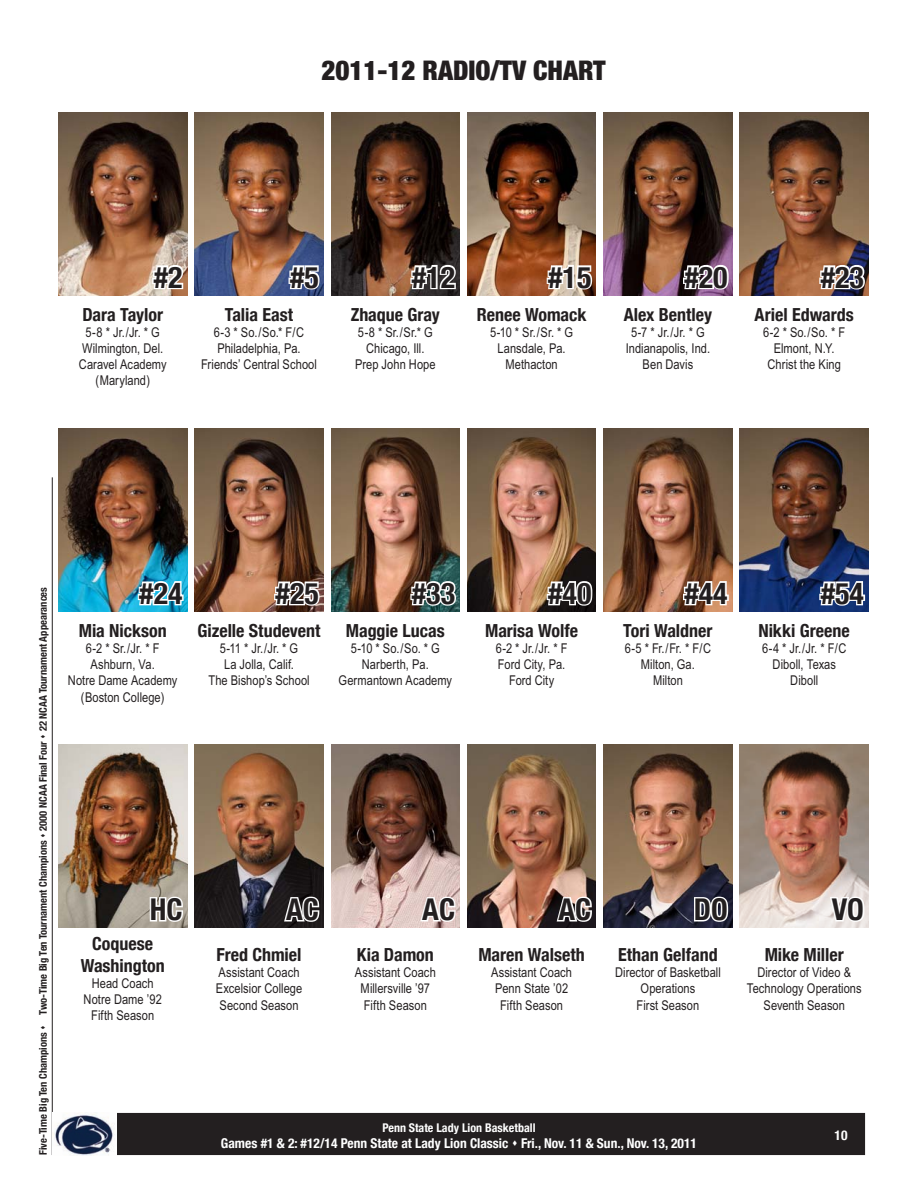
<style>
.page{position:relative;width:918px;height:1188px;background:#fff}
.page>*{position:absolute;margin:0;border:0;box-sizing:border-box;transform-origin:0 0}
.t1{font:700 condensed 30px "Helvetica Neue";color:#231f20}
.t2{font:900 condensed 27px "Helvetica Neue";color:#231f20}
.t3{font:700 condensed 18px/21.6px "Helvetica Neue";color:#231f20;text-align:center}
.t4{font:13.5px/16.2px "Arial Narrow";letter-spacing:.005em;color:#231f20;text-align:center}
.t5{font:700 condensed 13.5px "Helvetica Neue";color:#fff}
.t6{font:700 condensed 12px "Helvetica Neue";color:#fff}
.t7{font:700 condensed 10.5px "Helvetica Neue";color:#231f20}
</style>
<div class="page">
<div style="left:54px;top:1114px;width:810px;height:40px;background:#231f20"></div>
<div style="left:53px;top:1113px;width:812px;height:42px;border:2px solid #231f20"></div>
<hr style="left:52px;top:477px;width:1px;height:678px;background:#231f20">
<img style="left:53px;top:1113px;width:63px;height:42px">
<img style="left:58px;top:112px;width:129px;height:183px">
<svg style="left:151px;top:263px;width:34px;height:28px"></svg>
<img style="left:195px;top:112px;width:128px;height:183px">
<svg style="left:287px;top:264px;width:34px;height:28px"></svg>
<img style="left:740px;top:112px;width:128px;height:183px">
<svg style="left:818px;top:263px;width:49px;height:29px"></svg>
<img style="left:331px;top:112px;width:129px;height:183px">
<svg style="left:409px;top:263px;width:49px;height:28px"></svg>
<img style="left:467px;top:112px;width:129px;height:183px">
<svg style="left:545px;top:263px;width:49px;height:29px"></svg>
<img style="left:604px;top:112px;width:128px;height:183px">
<svg style="left:682px;top:263px;width:48px;height:29px"></svg>
<img style="left:58px;top:428px;width:129px;height:183px">
<svg style="left:136px;top:579px;width:49px;height:28px"></svg>
<img style="left:195px;top:428px;width:128px;height:183px">
<svg style="left:273px;top:579px;width:48px;height:29px"></svg>
<img style="left:740px;top:428px;width:128px;height:183px">
<svg style="left:818px;top:579px;width:49px;height:29px"></svg>
<img style="left:331px;top:428px;width:129px;height:183px">
<svg style="left:409px;top:579px;width:49px;height:29px"></svg>
<img style="left:467px;top:428px;width:129px;height:183px">
<svg style="left:545px;top:579px;width:49px;height:29px"></svg>
<img style="left:604px;top:428px;width:128px;height:183px">
<svg style="left:682px;top:579px;width:48px;height:28px"></svg>
<img style="left:58px;top:744px;width:129px;height:183px">
<svg style="left:148px;top:894px;width:37px;height:30px"></svg>
<img style="left:195px;top:744px;width:128px;height:183px">
<svg style="left:282px;top:874px;width:39px;height:50px"></svg>
<img style="left:740px;top:744px;width:128px;height:183px">
<svg style="left:828px;top:894px;width:38px;height:30px"></svg>
<img style="left:331px;top:744px;width:129px;height:183px">
<svg style="left:418px;top:874px;width:40px;height:50px"></svg>
<img style="left:467px;top:744px;width:129px;height:183px">
<svg style="left:555px;top:874px;width:39px;height:50px"></svg>
<img style="left:604px;top:744px;width:128px;height:183px">
<svg style="left:693px;top:894px;width:37px;height:30px"></svg>
<h2 class="t2" style="left:321px;top:54px;width:286px">2011-12 RADIO/TV CHART</h2>
<h1 class="t1" style="left:154px;top:259px;width:30px">#2</h1>
<h3 class="t3" style="left:82px;top:303px;width:82px">Dara Taylor</h3>
<p class="t4" style="left:79px;top:324px;width:89px">5-8 * Jr./Jr. * G<br>Wilmington, Del.<br>Caravel Academy (Maryland)</p>
<h1 class="t1" style="left:290px;top:259px;width:30px">#5</h1>
<h3 class="t3" style="left:225px;top:303px;width:70px">Talia East</h3>
<p class="t4" style="left:201px;top:324px;width:117px">6-3 * So./So.* F/C<br>Philadelphia, Pa.<br>Friends’ Central School</p>
<h1 class="t1" style="left:412px;top:259px;width:45px">#12</h1>
<h3 class="t3" style="left:351px;top:303px;width:91px">Zhaque Gray</h3>
<p class="t4" style="left:355px;top:324px;width:82px">5-8 * Sr./Sr.* G<br>Chicago, Ill.<br>Prep John Hope</p>
<h1 class="t1" style="left:548px;top:259px;width:45px">#15</h1>
<h3 class="t3" style="left:477px;top:303px;width:111px">Renee Womack</h3>
<p class="t4" style="left:490px;top:324px;width:85px">5-10 * Sr./Sr. * G<br>Lansdale, Pa.<br>Methacton</p>
<h1 class="t1" style="left:685px;top:259px;width:45px">#20</h1>
<h3 class="t3" style="left:624px;top:303px;width:90px">Alex Bentley</h3>
<p class="t4" style="left:626px;top:324px;width:86px">5-7 * Jr./Jr. * G<br>Indianapolis, Ind.<br>Ben Davis</p>
<h1 class="t1" style="left:821px;top:259px;width:45px">#23</h1>
<h3 class="t3" style="left:755px;top:303px;width:101px">Ariel Edwards</h3>
<p class="t4" style="left:763px;top:324px;width:83px">6-2 * So./So. * F<br>Elmont, N.Y.<br>Christ the King</p>
<p class="t7" style="left:37px;top:1155px;width:570px;rotate:-90deg">Five-Time Big Ten Champions ▲ Two-Time Big Ten Tournament Champions ▲ 2000 NCAA Final Four ▲ 22 NCAA Tournament Appearances</p>
<h1 class="t1" style="left:139px;top:575px;width:45px">#24</h1>
<h3 class="t3" style="left:79px;top:619px;width:89px">Mia Nickson</h3>
<p class="t4" style="left:68px;top:640px;width:111px">6-2 * Sr./Jr. * F<br>Ashburn, Va.<br>Notre Dame Academy (Boston College)</p>
<h1 class="t1" style="left:276px;top:575px;width:45px">#25</h1>
<h3 class="t3" style="left:198px;top:619px;width:124px">Gizelle Studevent</h3>
<p class="t4" style="left:208px;top:640px;width:103px">5-11 * Jr./Jr. * G<br>La Jolla, Calif.<br>The Bishop’s School</p>
<h1 class="t1" style="left:412px;top:575px;width:45px">#33</h1>
<h3 class="t3" style="left:346px;top:619px;width:100px">Maggie Lucas</h3>
<p class="t4" style="left:339px;top:640px;width:115px">5-10 * So./So. * G<br>Narberth, Pa.<br>Germantown Academy</p>
<h1 class="t1" style="left:548px;top:575px;width:45px">#40</h1>
<h3 class="t3" style="left:485px;top:619px;width:95px">Marisa Wolfe</h3>
<p class="t4" style="left:496px;top:640px;width:73px">6-2 * Jr./Jr. * F<br>Ford City, Pa.<br>Ford City</p>
<h1 class="t1" style="left:685px;top:575px;width:45px">#44</h1>
<h3 class="t3" style="left:623px;top:619px;width:91px">Tori Waldner</h3>
<p class="t4" style="left:625px;top:640px;width:88px">6-5 * Fr./Fr. * F/C<br>Milton, Ga.<br>Milton</p>
<h1 class="t1" style="left:821px;top:575px;width:45px">#54</h1>
<h3 class="t3" style="left:758px;top:619px;width:93px">Nikki Greene</h3>
<p class="t4" style="left:762px;top:640px;width:86px">6-4 * Jr./Jr. * F/C<br>Diboll, Texas<br>Diboll</p>
<h1 class="t1" style="left:150px;top:891px;width:34px">HC</h1>
<h3 class="t3" style="left:81px;top:933px;width:85px">Coquese<br>Washington</h3>
<p class="t4" style="left:84px;top:975px;width:80px">Head Coach<br>Notre Dame ’92<br>Fifth Season</p>
<h1 class="t1" style="left:286px;top:891px;width:34px">AC</h1>
<h3 class="t3" style="left:217px;top:944px;width:87px">Fred Chmiel</h3>
<p class="t4" style="left:216px;top:964px;width:88px;text-align:left">Assistant Coach<br>Excelsior College<br>Second Season</p>
<h1 class="t1" style="left:422px;top:891px;width:34px">AC</h1>
<h3 class="t3" style="left:357px;top:944px;width:79px">Kia Damon</h3>
<p class="t4" style="left:355px;top:964px;width:82px">Assistant Coach<br>Millersville ’97<br>Fifth Season</p>
<h1 class="t1" style="left:559px;top:891px;width:34px">AC</h1>
<h3 class="t3" style="left:478px;top:944px;width:108px">Maren Walseth</h3>
<p class="t4" style="left:491px;top:964px;width:82px">Assistant Coach<br>Penn State ’02<br>Fifth Season</p>
<h1 class="t1" style="left:694px;top:891px;width:35px">DO</h1>
<h3 class="t3" style="left:618px;top:944px;width:101px">Ethan Gelfand</h3>
<p class="t4" style="left:615px;top:964px;width:107px">Director of Basketball<br>Operations<br>First Season</p>
<h1 class="t1" style="left:832px;top:891px;width:34px">VO</h1>
<h3 class="t3" style="left:765px;top:944px;width:81px">Mike Miller</h3>
<p class="t4" style="left:747px;top:964px;width:116px">Director of Video &amp;<br>Technology Operations<br>Seventh Season</p>
<p class="t6" style="left:382px;top:1120px;width:155px">Penn State Lady Lion Basketball</p>
<p class="t5" style="left:221px;top:1135px;width:478px">Games #1 &amp; 2: #12/14 Penn State at Lady Lion Classic ▲ Fri., Nov. 11 &amp; Sun., Nov. 13, 2011</p>
<p class="t5" style="left:835px;top:1128px;width:14px">10</p>
</div>
